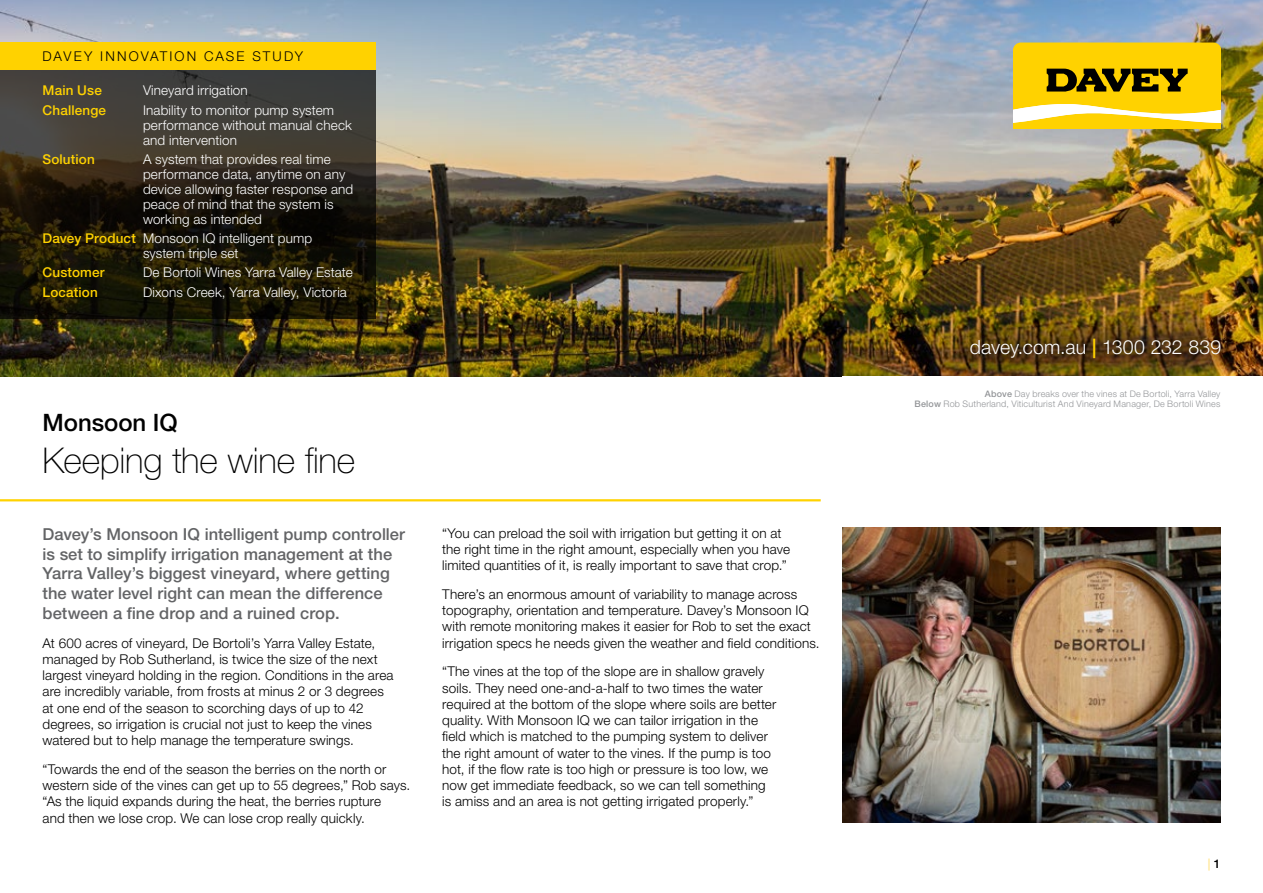
<style>
.page{position:relative;width:1263px;height:893px;background:#fff}
.page>*{position:absolute;margin:0;border:0;box-sizing:border-box;transform-origin:0 0}
.t1{font:100 35.55px "Helvetica Neue LT Pro";letter-spacing:-.005em;color:#000}
.t2{font:500 24px "Helvetica Neue LT Pro";color:#000}
.t3{font:300 19.5px "Helvetica Neue LT Pro";letter-spacing:.005em;color:#fff}
.t4{font:500 16.5px/19.8px "Helvetica Neue LT Pro";letter-spacing:.005em;color:#636466}
.t5{font:300 13.5px/16.2px "Helvetica Neue LT Pro";letter-spacing:.01em;color:#000}
.t6{font:300 13.5px/15px "Helvetica Neue LT Pro";letter-spacing:.01em;color:#fff}
.t7{font:500 13.5px "Helvetica Neue LT Pro";letter-spacing:.01em;color:#ffd200}
.t8{font:300 13.5px "Helvetica Neue LT Pro";letter-spacing:.155em;color:#000}
.t9{font:500 12px "Helvetica Neue LT Pro";color:#ffe694}
.t10{font:300 9px/10.8px "Helvetica Neue LT Pro";letter-spacing:.025em;color:#939598;text-align:right}
.s1{font-weight:500;color:#ffd200}
.s2{font-weight:500}
.s3{color:#000}
</style>
<div class="page">
<img style="left:0;top:0;width:1263px;height:376px">
<svg style="left:1014px;top:43px;width:206px;height:86px;background:#e1be1a"></svg>
<hr style="left:0;top:499px;width:821px;height:2px;background:#ffd200">
<div style="left:0;top:43px;width:375px;height:27px;background:#ffd200"></div>
<svg style="left:0;top:70px;width:375px;height:249px;background:#2a261a"></svg>
<img style="left:842px;top:528px;width:378px;height:295px">
<div style="left:933px;top:300px;width:326px;height:95px;background:#000;opacity:.75"></div>
<div style="left:842px;top:376px;width:421px;height:79px;background:#fff"></div>
<p class="t8" style="left:43px;top:48px;width:262px">DAVEY INNOVATION CASE STUDY</p>
<p class="t7" style="left:43px;top:83px;width:61px">Main Use</p>
<p class="t6" style="left:143px;top:83px;width:106px">Vineyard irrigation</p>
<p class="t7" style="left:43px;top:102px;width:65px">Challenge</p>
<p class="t6" style="left:143px;top:102px;width:210px">Inability to monitor pump system performance without manual check and intervention</p>
<p class="t7" style="left:43px;top:151px;width:54px">Solution</p>
<p class="t6" style="left:143px;top:151px;width:212px">A system that provides real time performance data, anytime on any device allowing faster response and peace of mind that the system is working as intended</p>
<p class="t6" style="left:143px;top:231px;width:171px;text-indent:-100px"><span class="s1">Davey Product</span> Monsoon IQ intelligent pump system triple set</p>
<p class="t7" style="left:43px;top:265px;width:63px">Customer</p>
<p class="t6" style="left:143px;top:265px;width:211px">De Bortoli Wines Yarra Valley Estate</p>
<p class="t7" style="left:43px;top:284px;width:57px">Location</p>
<p class="t6" style="left:143px;top:284px;width:205px">Dixons Creek, Yarra Valley, Victoria</p>
<h2 class="t2" style="left:43px;top:409px;width:137px">Monsoon IQ</h2>
<h1 class="t1" style="left:43px;top:440px;width:314px">Keeping the wine fine</h1>
<p class="t4" style="left:43px;top:524px;width:364px">Davey’s Monsoon IQ intelligent pump controller is set to simplify irrigation management at the Yarra Valley’s biggest vineyard, where getting the water level right can mean the difference between a fine drop and a ruined crop.</p>
<p class="t5" style="left:43px;top:635px;width:353px">At 600 acres of vineyard, De Bortoli’s Yarra Valley Estate, managed by Rob Sutherland, is twice the size of the next largest vineyard holding in the region. Conditions in the area are incredibly variable, from frosts at minus 2 or 3 degrees at one end of the season to scorching days of up to 42 degrees, so irrigation is crucial not just to keep the vines watered but to help manage the temperature swings.</p>
<p class="t5" style="left:43px;top:761px;width:369px">“Towards the end of the season the berries on the north or western side of the vines can get up to 55 degrees,” Rob says. “As the liquid expands during the heat, the berries rupture<br>and then we lose crop. We can lose crop really quickly.</p>
<p class="t5" style="left:442px;top:524px;width:349px">“You can preload the soil with irrigation but getting it on at the right time in the right amount, especially when you have limited quantities of it, is really important to save that crop.”</p>
<p class="t5" style="left:442px;top:586px;width:379px">There’s an enormous amount of variability to manage across topography, orientation and temperature. Davey’s Monsoon IQ with remote monitoring makes it easier for Rob to set the exact irrigation specs he needs given the weather and field conditions.</p>
<p class="t5" style="left:442px;top:663px;width:336px">“The vines at the top of the slope are in shallow gravely soils. They need one-and-a-half to two times the water required at the bottom of the slope where soils are better quality. With Monsoon IQ we can tailor irrigation in the field which is matched to the pumping system to deliver the right amount of water to the vines. If the pump is too hot, if the flow rate is too high or pressure is too low, we now get immediate feedback, so we can tell something is amiss and an area is not getting irrigated properly.”</p>
<h3 class="t3" style="left:970px;top:335px;width:253px">davey.com.au <span class="s1">|</span> 1300 232 839</h3>
<p class="t10" style="left:914px;top:388px;width:307px"><span class="s2">Above</span> Day breaks over the vines at De Bortoli, Yarra Valley<br><span class="s2">Below</span> Rob Sutherland, Viticulturist And Vineyard Manager, De Bortoli Wines</p>
<p class="t9" style="left:1208px;top:857px;width:14px">| <span class="s3">1</span></p>
</div>
